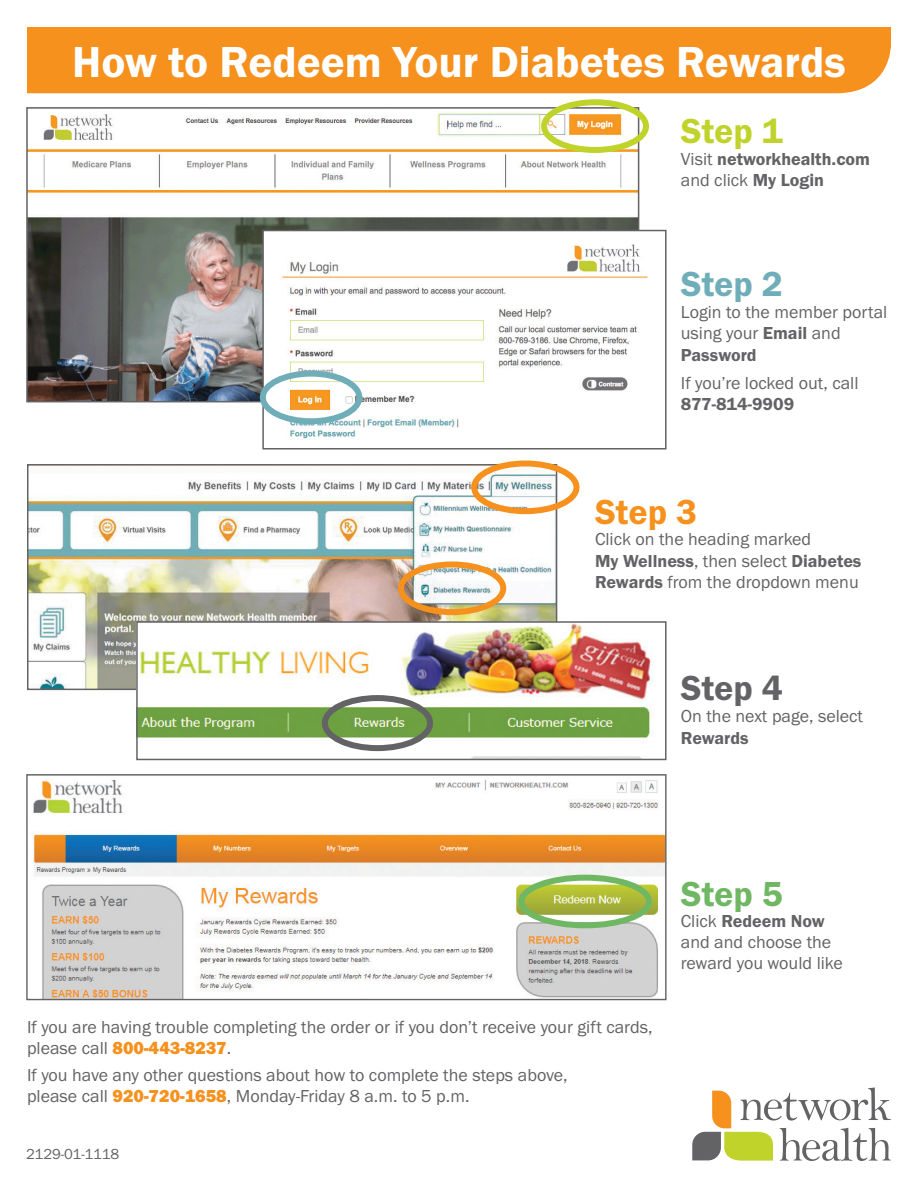
<style>
.page{position:relative;width:918px;height:1188px;background:#fff}
.page>*{position:absolute;margin:0;border:0;box-sizing:border-box;transform-origin:0 0}
.t1{font:600 45px "Franklin Gothic Itc T";color:#fff}
.t2{font:600 36px "Franklin Gothic Itc T";color:#c0d32b}
.t3{font:600 36px "Franklin Gothic Itc T";color:#70b764}
.t4{font:600 36px "Franklin Gothic Itc T";color:#f6911e}
.t5{font:600 36px "Franklin Gothic Itc T";color:#6faeb8}
.t6{font:600 36px "Franklin Gothic Itc T";color:#636366}
.t7{font:18px/21.6px "Franklin Gothic Itc T";color:#636366}
.t8{font:600 18px/21.6px "Franklin Gothic Itc T";color:#636366}
.t9{font:15px "Franklin Gothic Itc T";letter-spacing:-.02em;color:#636366}
.s1{font-weight:400}
.s2{font-weight:600}
.s3{font-weight:800;color:#f6911e}
</style>
<div class="page">
<div style="left:27px;top:27px;width:864px;height:66px;background:#f6911e"></div>
<svg style="left:692px;top:1087px;width:199px;height:74px"></svg>
<img style="left:29px;top:110px;width:607px;height:289px">
<div style="left:26px;top:107px;width:613px;height:295px;border:2px solid #636366"></div>
<div style="left:541px;top:99px;width:108px;height:54px;border:6px solid #c0d32b;border-radius:50%"></div>
<img style="left:265px;top:233px;width:383px;height:206px">
<div style="left:262px;top:230px;width:405px;height:220px;border:2px solid #636366"></div>
<div style="left:260px;top:371px;width:102px;height:53px;border:6px solid #6faeb8;border-radius:50%"></div>
<img style="left:30px;top:467px;width:524px;height:220px">
<div style="left:27px;top:464px;width:530px;height:226px;border:2px solid #636366"></div>
<div style="left:471px;top:461px;width:109px;height:53px;border:6px solid #f6911e;border-radius:50%"></div>
<img style="left:32px;top:780px;width:633px;height:218px">
<div style="left:26px;top:774px;width:641px;height:226px;border:1px solid #636366"></div>
<img style="left:139px;top:624px;width:513px;height:133px">
<div style="left:136px;top:621px;width:531px;height:139px;border:2px solid #636366"></div>
<div style="left:322px;top:695px;width:111px;height:56px;border:6px solid #636366;border-radius:50%"></div>
<div style="left:518px;top:875px;width:134px;height:53px;border:6px solid #70b764;border-radius:50%"></div>
<div style="left:398px;top:561px;width:108px;height:54px;border:6px solid #f6911e;border-radius:50%"></div>
<p class="t1" style="left:72px;top:36px;width:775px">How to Redeem Your Diabetes Rewards</p>
<p class="t2" style="left:681px;top:110px;width:104px">Step 1</p>
<p class="t8" style="left:681px;top:148px;width:191px"><span class="s1">Visit</span> networkhealth.com <span class="s1">and click</span> My Login</p>
<p class="t5" style="left:681px;top:263px;width:104px">Step 2</p>
<p class="t7" style="left:681px;top:301px;width:208px">Login to the member portal using your <span class="s2">Email</span> and<br><span class="s2">Password</span></p>
<p class="t7" style="left:681px;top:372px;width:179px">If you’re locked out, call<br><span class="s2">877-814-9909</span></p>
<p class="t4" style="left:595px;top:491px;width:104px">Step 3</p>
<p class="t7" style="left:595px;top:528px;width:268px">Click on the heading marked<br><span class="s2">My Wellness</span>, then select <span class="s2">Diabetes<br>Rewards</span> from the dropdown menu</p>
<p class="t6" style="left:681px;top:667px;width:104px">Step 4</p>
<p class="t7" style="left:681px;top:705px;width:184px">On the next page, select<br><span class="s2">Rewards</span></p>
<p class="t7" style="left:27px;top:1016px;width:627px;line-height:21px">If you are having trouble completing the order or if you don’t receive your gift cards, please call <span class="s3">800-443-8237</span>.</p>
<p class="t7" style="left:27px;top:1064px;width:542px;line-height:21px">If you have any other questions about how to complete the steps above, please call <span class="s3">920-720-1658</span>, Monday-Friday 8 a.m. to 5 p.m.</p>
<p class="t9" style="left:26px;top:1145px;width:94px">2129-01-1118</p>
<p class="t3" style="left:681px;top:873px;width:104px">Step 5</p>
<p class="t8" style="left:681px;top:910px;width:145px"><span class="s1">Click</span> Redeem Now</p>
<p class="t7" style="left:681px;top:932px;width:164px;line-height:21px">and and choose the reward you would like</p>
</div>
